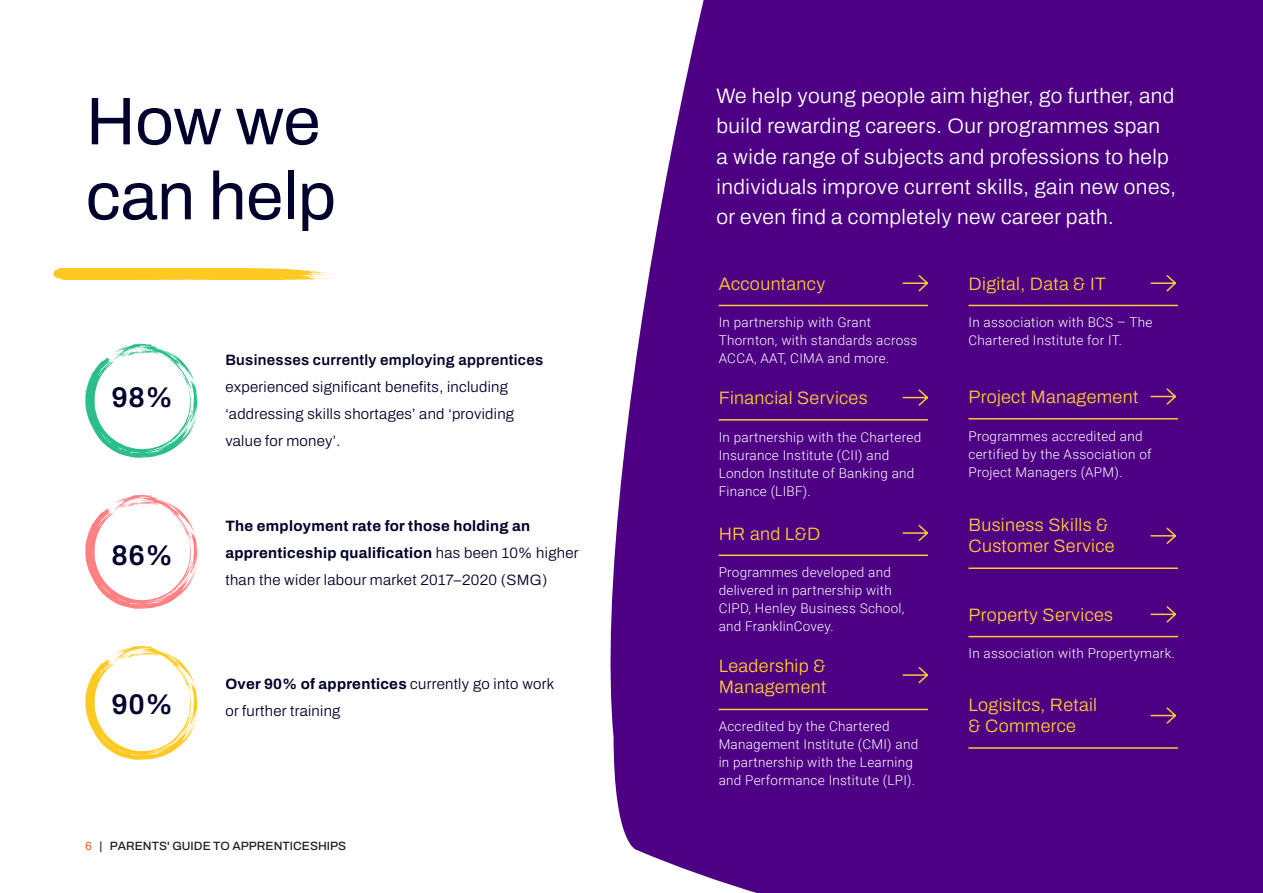
<style>
.page{position:relative;width:1263px;height:893px;background:#fff}
.page>*{position:absolute;margin:0;border:0;box-sizing:border-box;transform-origin:0 0}
.t1{font:67.5px/75px "Archivo";letter-spacing:-.005em;color:#00002c}
.Main_text_-_course{font:600 28.5px "Archivo";color:#00002c}
.Main_text_-_course-2{font:300 21px/30px "Archivo";letter-spacing:.02em;color:#fff}
.Main_text_-_course-3{font:300 18px/21px "Archivo";letter-spacing:.02em;color:#ffc838}
.Main_text_-_course-4{font:300 15px/27px "Archivo";letter-spacing:.02em;color:#00002c}
.Main_text_-_course-5{font:700 15px/27px "Archivo";letter-spacing:.02em;color:#00002c}
.Main_text_-_course_b{font:300 13.5px/18px "Roboto";letter-spacing:.02em;color:#fff}
.t2{font:500 12px "Archivo";color:#231f20}
.s1{font-weight:600}
.s2{font-weight:300}
.s3{font-weight:700}
.s4{color:#f37138}
</style>
<div class="page">
<div style="left:610px;top:0;width:653px;height:893px;background:#4d0083"></div>
<svg style="left:53px;top:268px;width:282px;height:11px;background:#ffce3c"></svg>
<svg style="left:85px;top:344px;width:113px;height:114px"></svg>
<svg style="left:85px;top:495px;width:113px;height:114px"></svg>
<svg style="left:85px;top:646px;width:113px;height:114px"></svg>
<hr style="left:719px;top:305px;width:209px;height:1px;background:#ffc838">
<svg style="left:902px;top:274px;width:27px;height:19px"></svg>
<hr style="left:719px;top:419px;width:209px;height:2px;background:#ffc838">
<svg style="left:902px;top:388px;width:27px;height:19px"></svg>
<hr style="left:719px;top:554px;width:209px;height:2px;background:#ffc838">
<svg style="left:902px;top:523px;width:27px;height:20px"></svg>
<hr style="left:719px;top:709px;width:209px;height:1px;background:#ffc838">
<svg style="left:902px;top:665px;width:27px;height:20px"></svg>
<hr style="left:968px;top:305px;width:210px;height:1px;background:#ffc838">
<svg style="left:1150px;top:274px;width:27px;height:19px"></svg>
<hr style="left:968px;top:418px;width:210px;height:1px;background:#ffc838">
<svg style="left:1150px;top:387px;width:27px;height:19px"></svg>
<hr style="left:968px;top:567px;width:210px;height:2px;background:#ffc838">
<svg style="left:1150px;top:526px;width:27px;height:19px"></svg>
<hr style="left:968px;top:747px;width:210px;height:2px;background:#ffc838">
<svg style="left:1150px;top:706px;width:27px;height:19px"></svg>
<hr style="left:968px;top:636px;width:210px;height:1px;background:#ffc838">
<svg style="left:1150px;top:605px;width:27px;height:19px"></svg>
<p class="t1" style="left:86px;top:84px;width:252px">How we can help</p>
<p class="Main_text_-_course-2" style="left:716px;top:81px;width:461px">We help young people aim higher, go further, and build rewarding careers. Our programmes span a wide range of subjects and professions to help individuals improve current skills, gain new ones, or even find a completely new career path.</p>
<p class="Main_text_-_course" style="left:112px;top:376px;width:63px">98%</p>
<p class="Main_text_-_course" style="left:112px;top:534px;width:63px">86%</p>
<p class="Main_text_-_course" style="left:112px;top:683px;width:63px">90%</p>
<p class="Main_text_-_course-4" style="left:225px;top:346px;width:319px"><span class="s1">Businesses currently employing apprentices </span>experienced significant benefits, including ‘addressing skills shortages’ and ‘providing value for money’.</p>
<p class="Main_text_-_course-5" style="left:225px;top:513px;width:355px">The employment rate for those holding an apprenticeship qualification <span class="s2">has been 10% higher than the wider labour market 2017–2020 (SMG)</span></p>
<p class="Main_text_-_course-4" style="left:225px;top:671px;width:331px"><span class="s3">Over 90% of apprentices</span> currently go into work or further training</p>
<p class="t2" style="left:85px;top:837px;width:263px"><span class="s4">6</span> | PARENTS' GUIDE TO APPRENTICESHIPS</p>
<p class="Main_text_-_course-3" style="left:719px;top:273px;width:108px">Accountancy</p>
<p class="Main_text_-_course_b" style="left:719px;top:313px;width:200px">In partnership with Grant<br>Thornton, with standards across<br>ACCA, AAT, CIMA and more.</p>
<p class="Main_text_-_course-3" style="left:719px;top:387px;width:150px">Financial Services</p>
<p class="Main_text_-_course_b" style="left:719px;top:427px;width:204px">In partnership with the Chartered<br>Insurance Institute (CII) and<br>London Institute of Banking and<br>Finance (LIBF).</p>
<p class="Main_text_-_course-3" style="left:719px;top:523px;width:103px">HR and L&amp;D</p>
<p class="Main_text_-_course_b" style="left:719px;top:563px;width:187px">Programmes developed and delivered in partnership with<br>CIPD, Henley Business School, and FranklinCovey.</p>
<p class="Main_text_-_course-3" style="left:719px;top:655px;width:109px">Leadership &amp;<br>Management</p>
<p class="Main_text_-_course_b" style="left:719px;top:717px;width:201px">Accredited by the Chartered<br>Management Institute (CMI) and in partnership with the Learning and Performance Institute (LPI).</p>
<p class="Main_text_-_course-3" style="left:968px;top:273px;width:139px">Digital, Data &amp; IT</p>
<p class="Main_text_-_course_b" style="left:968px;top:313px;width:185px">In association with BCS – The<br>Chartered Institute for IT.</p>
<p class="Main_text_-_course-3" style="left:968px;top:386px;width:171px">Project Management</p>
<p class="Main_text_-_course_b" style="left:968px;top:426px;width:185px">Programmes accredited and certified by the Association of<br>Project Managers (APM).</p>
<p class="Main_text_-_course-3" style="left:968px;top:514px;width:148px">Business Skills &amp;<br>Customer Service</p>
<p class="Main_text_-_course-3" style="left:968px;top:604px;width:146px">Property Services</p>
<p class="Main_text_-_course_b" style="left:968px;top:644px;width:208px">In association with Propertymark.</p>
<p class="Main_text_-_course-3" style="left:968px;top:694px;width:130px">Logisitcs, Retail &amp; Commerce</p>
</div>
